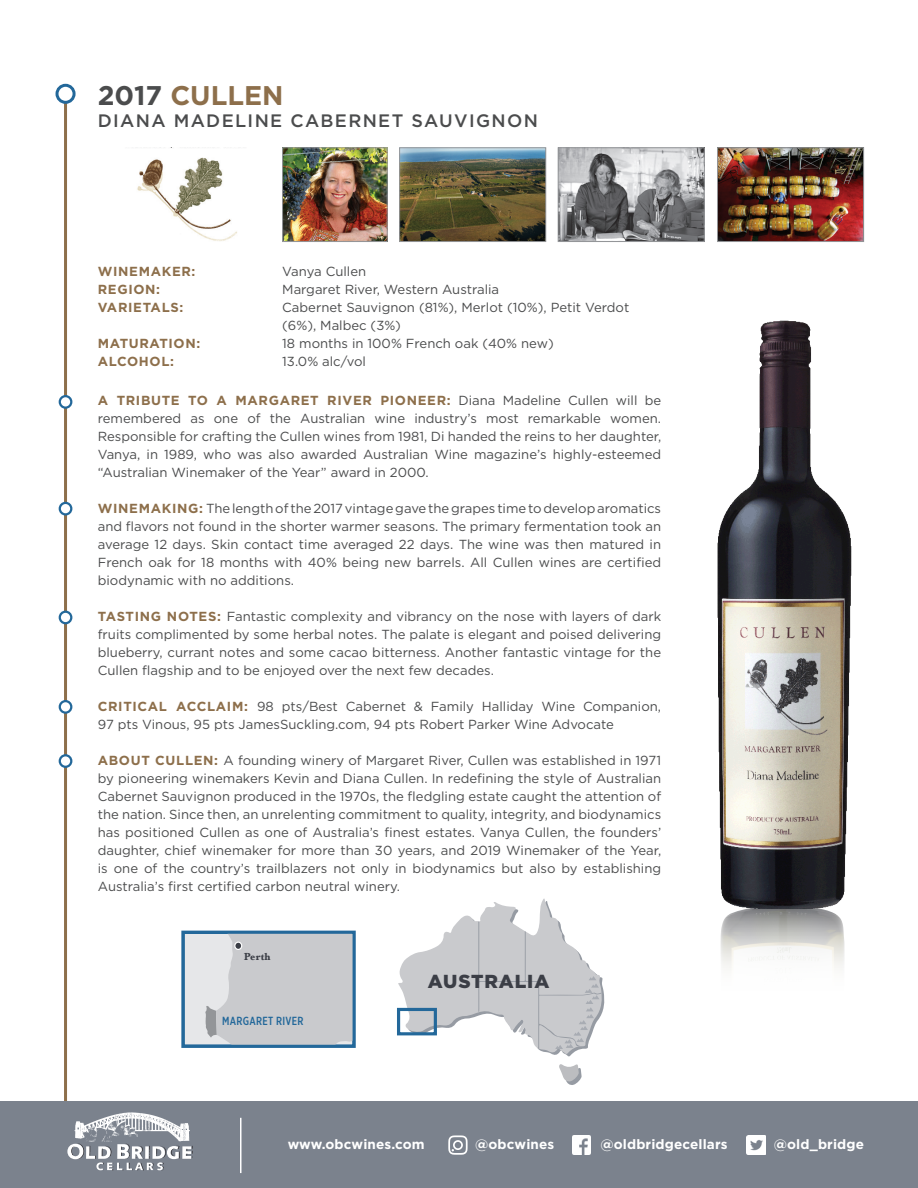
<style>
.page{position:relative;width:918px;height:1188px;background:#fff}
.page>*{position:absolute;margin:0;border:0;box-sizing:border-box;transform-origin:0 0}
.t1{font:700 27px "Gotham";color:#8d6f4b}
.t2{font:900 18.9px "Gotham";letter-spacing:.05em;color:#3b3e46}
.t3{font:500 18px "Gotham";letter-spacing:.075em;color:#4b4c4d}
.space{font:700 13.5px "Gotham";letter-spacing:.01em;color:#fff}
.Tasting_Notes_Paragr{font:13.2px/18px "Gotham";color:#4b4c4d;text-align:justify}
.Tasting_Notes_Paragr-2{font:700 13.2px "Gotham";letter-spacing:.05em;color:#8d6f4b}
.t4{font:500 11.7px "Gotham X Narrow";letter-spacing:.025em;color:#23689a}
.t5{font:700 10.65px "Baskerville";letter-spacing:.02em;color:#3b3e46;scale:.94 1}
.s1{color:#4b4c4d}
.s2{font-weight:700;color:#8d6f4b}
</style>
<div class="page">
<img style="left:720px;top:909px;width:125px;height:59px">
<img style="left:717px;top:320px;width:135px;height:589px">
<img style="left:137px;top:157px;width:100px;height:84px">
<hr style="left:64px;top:85px;width:3px;height:1026px;background:#8d6f4b">
<img style="left:284px;top:149px;width:102px;height:91px">
<div style="left:282px;top:147px;width:106px;height:95px;border:1px solid #939598"></div>
<img style="left:560px;top:149px;width:143px;height:91px">
<div style="left:558px;top:147px;width:147px;height:95px;border:1px solid #939598"></div>
<img style="left:401px;top:149px;width:143px;height:91px">
<div style="left:399px;top:147px;width:147px;height:95px;border:1px solid #939598"></div>
<div style="left:57px;top:85px;width:17px;height:17px;background:#fff;border-radius:50%"></div>
<div style="left:56px;top:84px;width:20px;height:20px;border:3px solid #23689a;border-radius:50%"></div>
<img style="left:719px;top:149px;width:143px;height:91px">
<div style="left:717px;top:147px;width:147px;height:95px;border:1px solid #939598"></div>
<div style="left:60px;top:503px;width:11px;height:11px;background:#fff;border-radius:50%"></div>
<div style="left:59px;top:502px;width:13px;height:14px;border:2px solid #23689a;border-radius:50%"></div>
<div style="left:60px;top:701px;width:11px;height:12px;background:#fff;border-radius:50%"></div>
<div style="left:59px;top:700px;width:13px;height:14px;border:2px solid #23689a;border-radius:50%"></div>
<div style="left:60px;top:755px;width:11px;height:12px;background:#fff;border-radius:50%"></div>
<div style="left:59px;top:754px;width:13px;height:14px;border:2px solid #23689a;border-radius:50%"></div>
<div style="left:60px;top:396px;width:11px;height:12px;background:#fff;border-radius:50%"></div>
<div style="left:59px;top:395px;width:13px;height:14px;border:2px solid #23689a;border-radius:50%"></div>
<div style="left:60px;top:612px;width:11px;height:11px;background:#fff;border-radius:50%"></div>
<div style="left:59px;top:611px;width:13px;height:13px;border:2px solid #23689a;border-radius:50%"></div>
<svg style="left:185px;top:935px;width:167px;height:109px;background:#cecfd2"></svg>
<div style="left:181px;top:931px;width:175px;height:117px;border:3px solid #23689a"></div>
<div style="left:235px;top:942px;width:7px;height:7px;background:#3b3e46;border-radius:50%"></div>
<div style="left:234px;top:942px;width:8px;height:8px;border:1px solid #fff;border-radius:50%"></div>
<svg style="left:559px;top:1064px;width:23px;height:21px"></svg>
<div style="left:397px;top:1008px;width:40px;height:27px;border:3px solid #23689a"></div>
<svg style="left:398px;top:899px;width:207px;height:158px"></svg>
<div style="left:0;top:1102px;width:918px;height:86px;background:#7b828d"></div>
<img style="left:572px;top:1136px;width:19px;height:18px">
<img style="left:747px;top:1135px;width:19px;height:20px">
<svg style="left:448px;top:1135px;width:20px;height:20px"></svg>
<svg style="left:67px;top:1145px;width:4px;height:13px"></svg>
<img style="left:74px;top:1112px;width:115px;height:30px">
<img style="left:71px;top:1144px;width:122px;height:27px">
<hr style="left:240px;top:1118px;width:2px;height:55px;background:#fff">
<p class="t1" style="left:98px;top:79px;width:187px"><span class="s1">2017</span> CULLEN</p>
<p class="t3" style="left:98px;top:110px;width:442px">DIANA MADELINE CABERNET SAUVIGNON</p>
<p class="Tasting_Notes_Paragr-2" style="left:98px;top:263px;width:99px">WINEMAKER:</p>
<p class="Tasting_Notes_Paragr" style="left:282px;top:262px;width:85px">Vanya Cullen</p>
<p class="Tasting_Notes_Paragr-2" style="left:98px;top:281px;width:64px">REGION:</p>
<p class="Tasting_Notes_Paragr" style="left:282px;top:280px;width:218px">Margaret River, Western Australia</p>
<p class="Tasting_Notes_Paragr-2" style="left:98px;top:299px;width:87px">VARIETALS:</p>
<p class="Tasting_Notes_Paragr" style="left:282px;top:298px;width:349px">Cabernet Sauvignon (81%), Merlot (10%), Petit Verdot (6%), Malbec (3%)</p>
<p class="Tasting_Notes_Paragr-2" style="left:98px;top:335px;width:104px">MATURATION:</p>
<p class="Tasting_Notes_Paragr" style="left:282px;top:334px;width:273px">18 months in 100% French oak (40% new)</p>
<p class="Tasting_Notes_Paragr-2" style="left:98px;top:353px;width:78px">ALCOHOL:</p>
<p class="Tasting_Notes_Paragr" style="left:282px;top:352px;width:85px">13.0% alc/vol</p>
<p class="Tasting_Notes_Paragr" style="left:98px;top:391px;width:565px"><span class="s2">A TRIBUTE TO A MARGARET RIVER PIONEER:</span> Diana Madeline Cullen will be remembered as one of the Australian wine industry’s most remarkable women.<br>Responsible for crafting the Cullen wines from 1981, Di handed the reins to her daughter, Vanya, in 1989, who was also awarded Australian Wine magazine’s highly-esteemed “Australian Winemaker of the Year” award in 2000.</p>
<p class="Tasting_Notes_Paragr" style="left:98px;top:499px;width:565px"><span class="s2">WINEMAKING:</span> The length of the 2017 vintage gave the grapes time to develop aromatics and flavors not found in the shorter warmer seasons. The primary fermentation took an average 12 days. Skin contact time averaged 22 days. The wine was then matured in French oak for 18 months with 40% being new barrels. All Cullen wines are certified biodynamic with no additions.</p>
<p class="Tasting_Notes_Paragr" style="left:98px;top:607px;width:565px"><span class="s2">TASTING NOTES:</span> Fantastic complexity and vibrancy on the nose with layers of dark fruits complimented by some herbal notes. The palate is elegant and poised delivering blueberry, currant notes and some cacao bitterness. Another fantastic vintage for the Cullen flagship and to be enjoyed over the next few decades.</p>
<p class="Tasting_Notes_Paragr" style="left:98px;top:697px;width:565px"><span class="s2">CRITICAL ACCLAIM:</span> 98 pts/Best Cabernet &amp; Family Halliday Wine Companion,<br>97 pts Vinous, 95 pts JamesSuckling.com, 94 pts Robert Parker Wine Advocate</p>
<p class="Tasting_Notes_Paragr" style="left:98px;top:751px;width:565px"><span class="s2">ABOUT CULLEN:</span> A founding winery of Margaret River, Cullen was established in 1971 by pioneering winemakers Kevin and Diana Cullen. In redefining the style of Australian Cabernet Sauvignon produced in the 1970s, the fledgling estate caught the attention of the nation. Since then, an unrelenting commitment to quality, integrity, and biodynamics has positioned Cullen as one of Australia’s finest estates. Vanya Cullen, the founders’ daughter, chief winemaker for more than 30 years, and 2019 Winemaker of the Year, is one of the country’s trailblazers not only in biodynamics but also by establishing Australia’s first certified carbon neutral winery.</p>
<p class="t5" style="left:244px;top:949px;width:30px">Perth</p>
<p class="t4" style="left:222px;top:1013px;width:83px">MARGARET RIVER</p>
<p class="t2" style="left:428px;top:968px;width:123px">AUSTRALIA</p>
<p class="space" style="left:288px;top:1136px;width:139px">www.obcwines.com</p>
<p class="space" style="left:475px;top:1136px;width:81px">@obcwines</p>
<p class="space" style="left:600px;top:1136px;width:129px">@oldbridgecellars</p>
<p class="space" style="left:774px;top:1136px;width:92px">@old_bridge</p>
</div>
